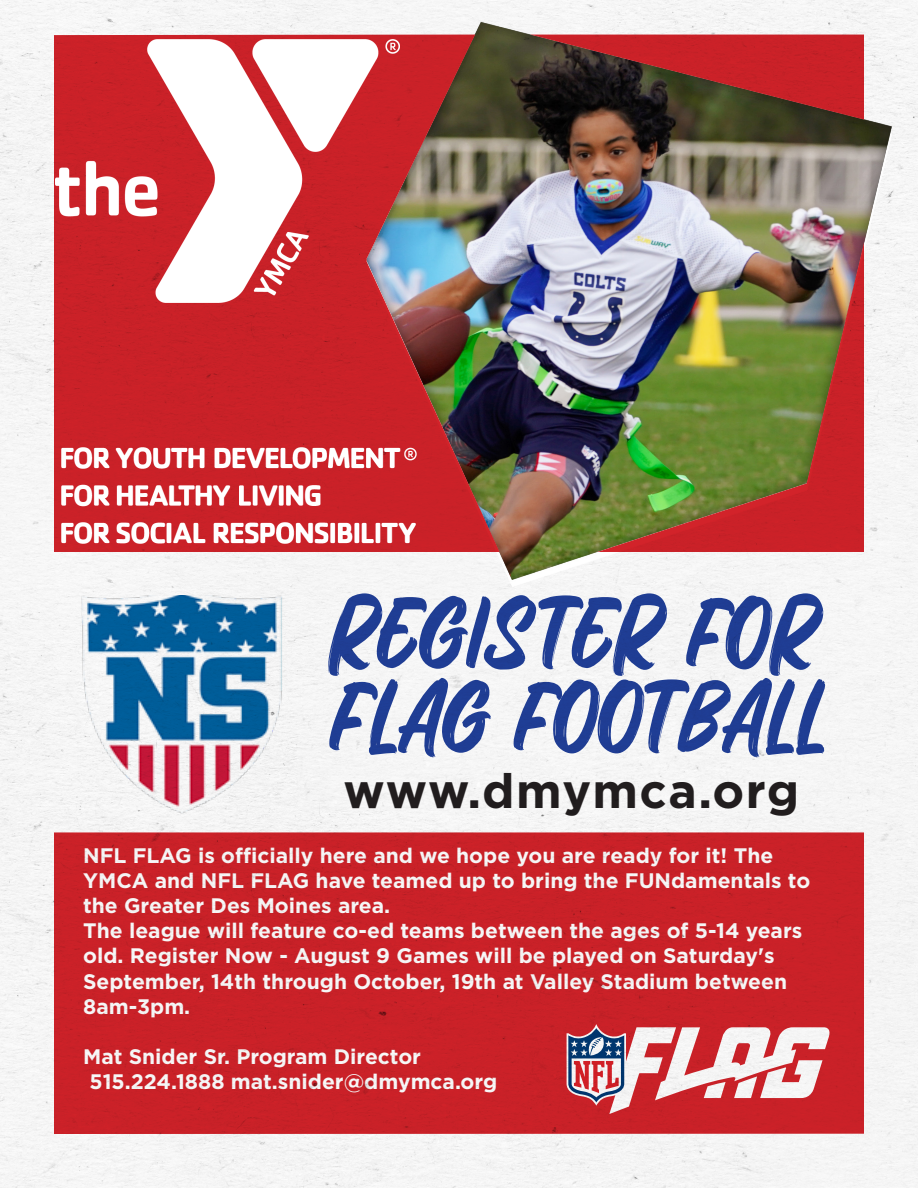
<style>
.page{position:relative;width:918px;height:1188px;background:#f5f5f5}
.page>*{position:absolute;margin:0;border:0;box-sizing:border-box;transform-origin:0 0}
.t1{font:112.5px/84px "The Brown Fox";color:#21409a}
.t2{font:700 48px "Gotham";letter-spacing:.03em;color:#231f20}
.t3{font:700 21px/25.2px "Gotham";color:#fff}
</style>
<div class="page">
<img style="left:54px;top:35px;width:810px;height:1099px">
<svg style="left:567px;top:1024px;width:263px;height:90px"></svg>
<img style="left:59px;top:596px;width:246px;height:235px">
<img style="left:56px;top:40px;width:344px;height:263px">
<img style="left:61px;top:447px;width:355px;height:96px">
<p class="t1" style="left:327px;top:585px;width:499px">REGISTER FOR<br>FLAG FOOTBALL</p>
<p class="t2" style="left:344px;top:763px;width:457px">www.dmymca.org</p>
<p class="t3" style="left:83px;top:842px;width:729px">NFL FLAG is officially here and we hope you are ready for it! The<br>YMCA and NFL FLAG have teamed up to bring the FUNdamentals to the Greater Des Moines area.</p>
<p class="t3" style="left:83px;top:918px;width:721px">The league will feature co-ed teams between the ages of 5-14 years old. Register Now - August 9 Games will be played on Saturday's September, 14th through October, 19th at Valley Stadium between 8am-3pm.</p>
<p class="t3" style="left:83px;top:1044px;width:339px">Mat Snider Sr. Program Director</p>
<p class="t3" style="left:89px;top:1069px;width:409px">515.224.1888 mat.snider@dmymca.org</p>
</div>
